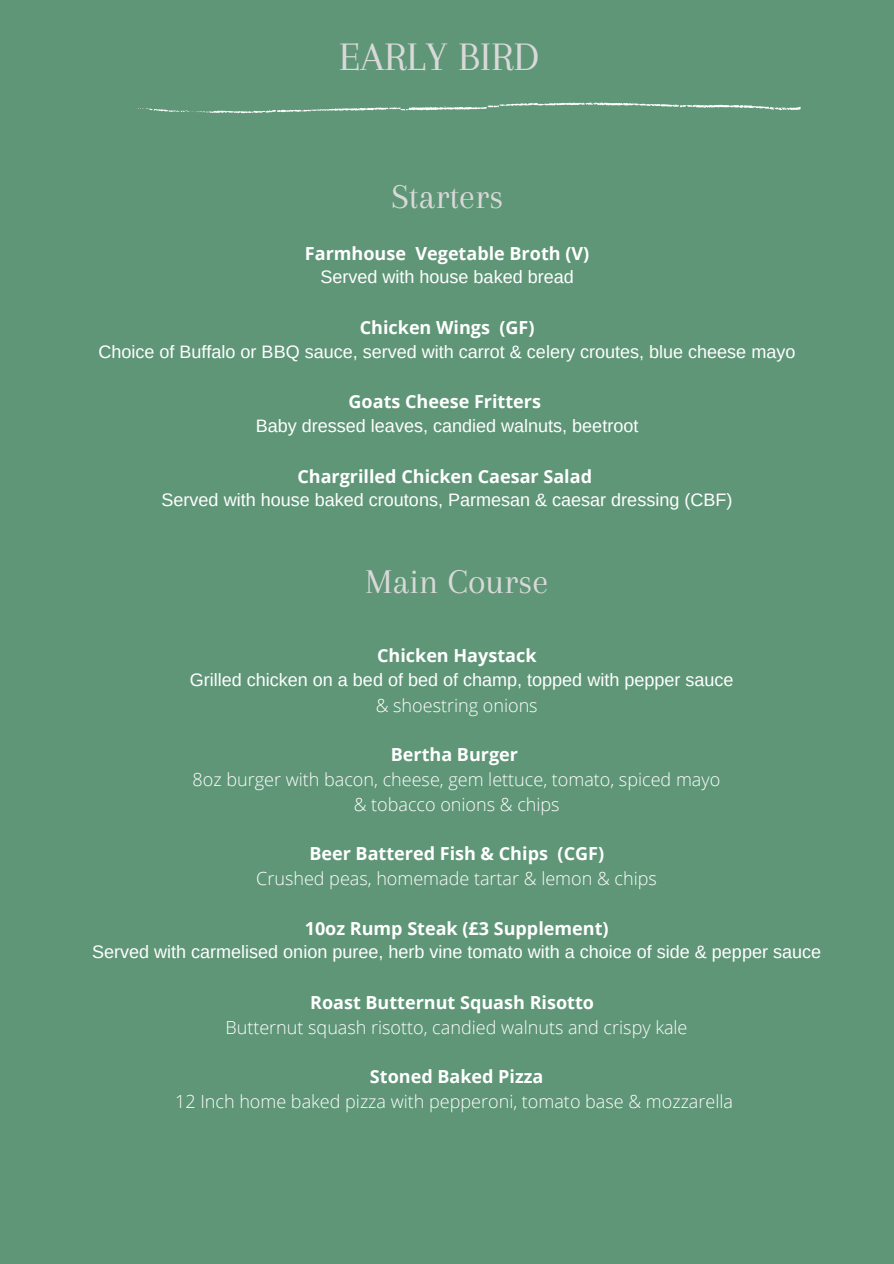
<style>
.page{position:relative;width:894px;height:1264px;background:#fff}
.page>*{position:absolute;margin:0;border:0;box-sizing:border-box;transform-origin:0 0}
.t1{font:42px "Arapey";color:#d9d9d9}
.t2{font:36px "Arapey";color:#d9d9d9}
.t3{font:18px "Arimo";color:#fff}
.t4{font:300 18px/24.8px "Open Sans";color:#fff;text-align:center}
.t5{font:700 18px "Open Sans";color:#fff}
</style>
<div class="page">
<div style="left:0;top:0;width:893px;height:1263px;background:#5f9677"></div>
<svg style="left:138px;top:102px;width:662px;height:11px"></svg>
<h1 class="t1" style="left:338px;top:34px;width:202px">EARLY BIRD</h1>
<h2 class="t2" style="left:391px;top:176px;width:114px">Starters</h2>
<p class="t5" style="left:305px;top:240px;width:286px">Farmhouse Vegetable Broth (V)</p>
<p class="t3" style="left:320px;top:267px;width:255px">Served with house baked bread</p>
<p class="t5" style="left:359px;top:315px;width:176px">Chicken Wings (GF)</p>
<p class="t3" style="left:98px;top:341px;width:698px">Choice of Buffalo or BBQ sauce, served with carrot &amp; celery croutes, blue cheese mayo</p>
<p class="t5" style="left:348px;top:389px;width:194px">Goats Cheese Fritters</p>
<p class="t3" style="left:256px;top:416px;width:384px">Baby dressed leaves, candied walnuts, beetroot</p>
<p class="t5" style="left:297px;top:463px;width:296px">Chargrilled Chicken Caesar Salad</p>
<p class="t3" style="left:161px;top:490px;width:572px">Served with house baked croutons, Parmesan &amp; caesar dressing (CBF)</p>
<h2 class="t2" style="left:365px;top:562px;width:184px">Main Course</h2>
<p class="t5" style="left:377px;top:643px;width:161px">Chicken Haystack</p>
<p class="t3" style="left:190px;top:669px;width:545px">Grilled chicken on a bed of bed of champ, topped with pepper sauce</p>
<p class="t4" style="left:375px;top:692px;width:163px">&amp; shoestring onions</p>
<p class="t5" style="left:390px;top:742px;width:129px">Bertha Burger</p>
<p class="t4" style="left:192px;top:766px;width:529px">8oz burger with bacon, cheese, gem lettuce, tomato, spiced mayo &amp; tobacco onions &amp; chips</p>
<p class="t5" style="left:309px;top:841px;width:296px">Beer Battered Fish &amp; Chips (CGF)</p>
<p class="t4" style="left:256px;top:865px;width:402px">Crushed peas, homemade tartar &amp; lemon &amp; chips</p>
<p class="t5" style="left:304px;top:915px;width:305px">10oz Rump Steak (£3 Supplement)</p>
<p class="t3" style="left:92px;top:942px;width:730px">Served with carmelised onion puree, herb vine tomato with a choice of side &amp; pepper sauce</p>
<p class="t5" style="left:310px;top:989px;width:285px">Roast Butternut Squash Risotto</p>
<p class="t4" style="left:225px;top:1014px;width:463px">Butternut squash risotto, candied walnuts and crispy kale</p>
<p class="t5" style="left:370px;top:1064px;width:175px">Stoned Baked Pizza</p>
<p class="t4" style="left:175px;top:1088px;width:559px">12 Inch home baked pizza with pepperoni, tomato base &amp; mozzarella</p>
</div>
